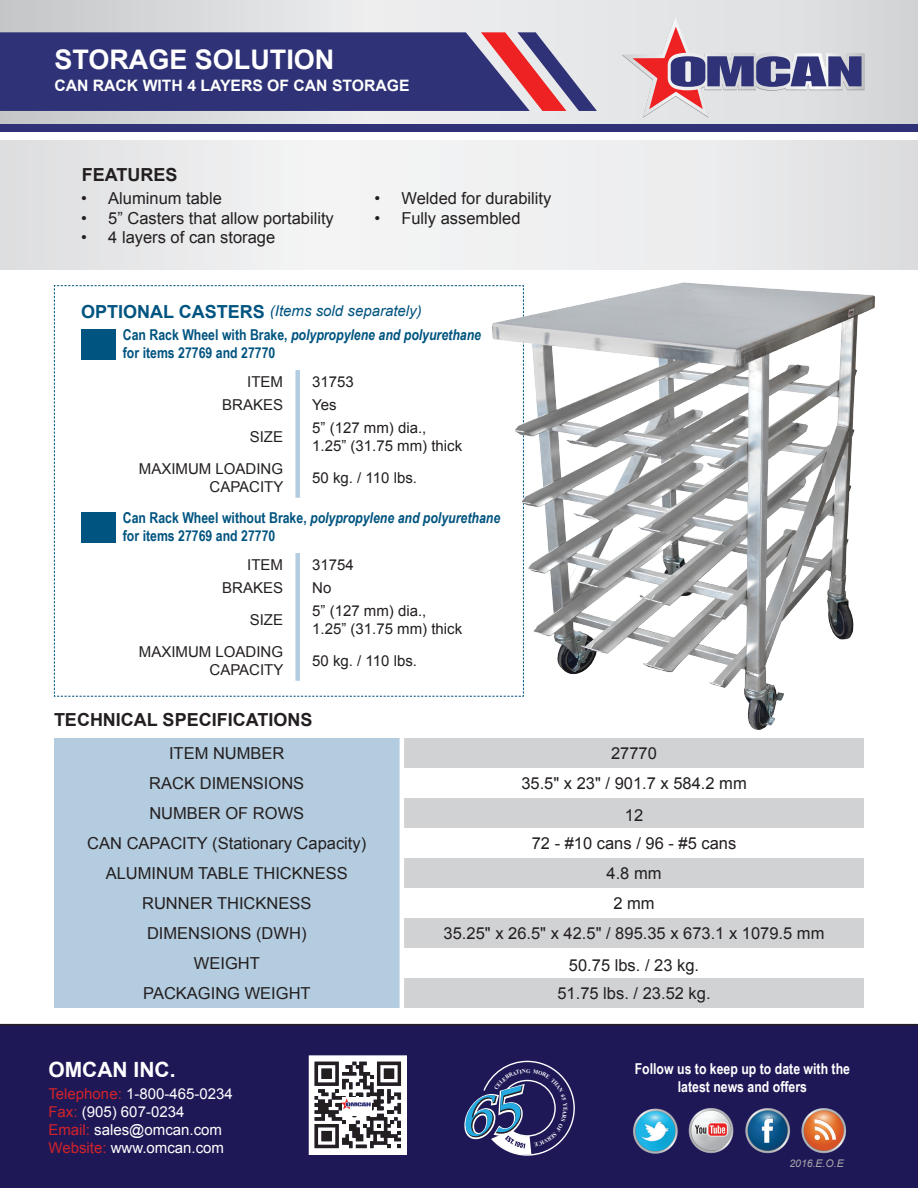
<style>
.page{position:relative;width:918px;height:1188px;background:#fff}
.page>*{position:absolute;margin:0;border:0;box-sizing:border-box;transform-origin:0 0}
.t1{font:700 27px "Arial";color:#fff}
.t2{font:700 21px "Arial";color:#fff}
.t3{font:700 18px "Arial";color:#231f20}
.Table{font:16.5px "Arial";color:#231f20}
.Table-2{font:700 15.75px "Arial";color:#fff}
.Table-3{font:15px/18px "Arial";color:#231f20;text-align:right}
.t4{font:italic 700 15px "Arial Narrow";color:#005480}
.t5{font:15px "Arial";color:#fff}
.t6{font:700 15px/18px "Arial Narrow";color:#fff;text-align:center}
.t7{font:700 15px "Arial Narrow";color:#005480}
.t8{font:italic 15px "Arial";color:#005480}
.t9{font:italic 10.5px "Arial";color:#a8a9ad}
.t10{font:700 5.7px "Times New Roman";color:#fff;scale:.95 1}
.s1{font-weight:700;font-style:normal;font-size:18px}
.s2{font-style:normal}
.s3{color:#d1232a}
</style>
<div class="page">
<div style="left:0;top:140px;width:918px;height:130px;background:linear-gradient(to right,#ececed,#e9eaeb)"></div>
<div style="left:0;top:1024px;width:918px;height:164px;background:#1f1857"></div>
<img style="left:630px;top:1097px;width:239px;height:66px">
<svg style="left:309px;top:1055px;width:97px;height:100px"></svg>
<svg style="left:0;top:0;width:918px;height:124px;background:#dddee0"></svg>
<svg style="left:0;top:32px;width:597px;height:79px;background:#49437e"></svg>
<div style="left:0;top:124px;width:918px;height:7px;background:#2f3276"></div>
<svg style="left:622px;top:16px;width:242px;height:102px;background:#c1b6c4"></svg>
<div style="left:54px;top:738px;width:346px;height:270px;background:#b4ccdf"></div>
<svg style="left:404px;top:738px;width:460px;height:270px;fill:#d1d2d4"></svg>
<svg style="left:54px;top:285px;width:421px;height:412px"></svg>
<div style="left:81px;top:512px;width:35px;height:30px;background:#005480"></div>
<img style="left:475px;top:264px;width:416px;height:466px">
<svg style="left:462px;top:1061px;width:113px;height:95px;background:#4a4475"></svg>
<p class="t1" style="left:54px;top:42px;width:282px">STORAGE SOLUTION</p>
<p class="Table-2" style="left:54px;top:75px;width:357px">CAN RACK WITH 4 LAYERS OF CAN STORAGE</p>
<p class="t3" style="left:82px;top:163px;width:97px">FEATURES</p>
<p class="Table" style="left:81px;top:187px;width:142px">• Aluminum table</p>
<p class="Table" style="left:81px;top:207px;width:254px">• 5” Casters that allow portability</p>
<p class="Table" style="left:81px;top:227px;width:195px">• 4 layers of can storage</p>
<p class="Table" style="left:374px;top:187px;width:179px">• Welded for durability</p>
<p class="Table" style="left:374px;top:207px;width:148px">• Fully assembled</p>
<p class="t8" style="left:81px;top:301px;width:342px"><span class="s1">OPTIONAL CASTERS</span> (Items sold separately)</p>
<p class="t4" style="left:123px;top:324px;width:360px"><span class="s2">Can Rack Wheel with Brake,</span> polypropylene and polyurethane</p>
<p class="t7" style="left:123px;top:342px;width:154px">for items 27769 and 27770</p>
<p class="Table-3" style="left:247px;top:373px;width:37px">ITEM</p>
<p class="Table-3" style="left:312px;top:373px;width:43px">31753</p>
<p class="Table-3" style="left:222px;top:396px;width:62px">BRAKES</p>
<p class="Table-3" style="left:312px;top:396px;width:26px">Yes</p>
<p class="Table-3" style="left:250px;top:428px;width:35px">SIZE</p>
<p class="Table-3" style="left:312px;top:419px;width:116px">5” (127 mm) dia.,</p>
<p class="Table-3" style="left:312px;top:437px;width:152px">1.25” (31.75 mm) thick</p>
<p class="Table-3" style="left:139px;top:460px;width:146px">MAXIMUM LOADING<br>CAPACITY</p>
<p class="Table-3" style="left:312px;top:469px;width:106px">50 kg. / 110 lbs.</p>
<p class="t4" style="left:123px;top:507px;width:379px"><span class="s2">Can Rack Wheel without Brake,</span> polypropylene and polyurethane</p>
<p class="t7" style="left:123px;top:525px;width:154px">for items 27769 and 27770</p>
<p class="Table-3" style="left:247px;top:556px;width:37px">ITEM</p>
<p class="Table-3" style="left:312px;top:556px;width:43px">31754</p>
<p class="Table-3" style="left:222px;top:579px;width:62px">BRAKES</p>
<p class="Table-3" style="left:312px;top:579px;width:21px">No</p>
<p class="Table-3" style="left:250px;top:611px;width:35px">SIZE</p>
<p class="Table-3" style="left:312px;top:602px;width:116px">5” (127 mm) dia.,</p>
<p class="Table-3" style="left:312px;top:620px;width:152px">1.25” (31.75 mm) thick</p>
<p class="Table-3" style="left:139px;top:643px;width:146px">MAXIMUM LOADING<br>CAPACITY</p>
<p class="Table-3" style="left:312px;top:652px;width:106px">50 kg. / 110 lbs.</p>
<p class="t3" style="left:54px;top:708px;width:260px">TECHNICAL SPECIFICATIONS</p>
<p class="Table" style="left:169px;top:742px;width:117px">ITEM NUMBER</p>
<p class="Table" style="left:611px;top:742px;width:47px">27770</p>
<p class="Table" style="left:149px;top:772px;width:156px">RACK DIMENSIONS</p>
<p class="Table" style="left:521px;top:772px;width:227px">35.5" x 23" / 901.7 x 584.2 mm</p>
<p class="Table" style="left:149px;top:802px;width:156px">NUMBER OF ROWS</p>
<p class="Table" style="left:625px;top:804px;width:20px">12</p>
<p class="Table" style="left:87px;top:832px;width:281px">CAN CAPACITY (Stationary Capacity)</p>
<p class="Table" style="left:532px;top:832px;width:206px">72 - #10 cans / 96 - #5 cans</p>
<p class="Table" style="left:106px;top:862px;width:244px">ALUMINUM TABLE THICKNESS</p>
<p class="Table" style="left:607px;top:862px;width:57px">4.8 mm</p>
<p class="Table" style="left:142px;top:892px;width:171px">RUNNER THICKNESS</p>
<p class="Table" style="left:613px;top:892px;width:43px">2 mm</p>
<p class="Table" style="left:147px;top:922px;width:161px">DIMENSIONS (DWH)</p>
<p class="Table" style="left:444px;top:922px;width:382px">35.25" x 26.5" x 42.5" / 895.35 x 673.1 x 1079.5 mm</p>
<p class="Table" style="left:194px;top:952px;width:67px">WEIGHT</p>
<p class="Table" style="left:569px;top:954px;width:132px">50.75 lbs. / 23 kg.</p>
<p class="Table" style="left:143px;top:982px;width:169px">PACKAGING WEIGHT</p>
<p class="Table" style="left:557px;top:982px;width:155px">51.75 lbs. / 23.52 kg.</p>
<p class="t2" style="left:48px;top:1042px;width:129px">OMCAN INC.</p>
<p class="t5" style="left:48px;top:1084px;width:186px"><span class="s3">Telephone:</span> 1-800-465-0234</p>
<p class="t5" style="left:48px;top:1102px;width:137px"><span class="s3">Fax:</span> (905) 607-0234</p>
<p class="t5" style="left:48px;top:1120px;width:175px"><span class="s3">Email:</span> sales@omcan.com</p>
<p class="t5" style="left:48px;top:1138px;width:177px"><span class="s3">Website:</span> www.omcan.com</p>
<p class="t2" style="left:48px;top:1056px;width:129px">OMCAN INC.</p>
<p class="t6" style="left:635px;top:1059px;width:217px">Follow us to keep up to date with the latest news and offers</p>
<p class="t10" style="left:526px;top:1067px;width:6px">G</p>
<p class="t9" style="left:789px;top:1157px;width:56px">2016.E.O.E</p>
</div>
